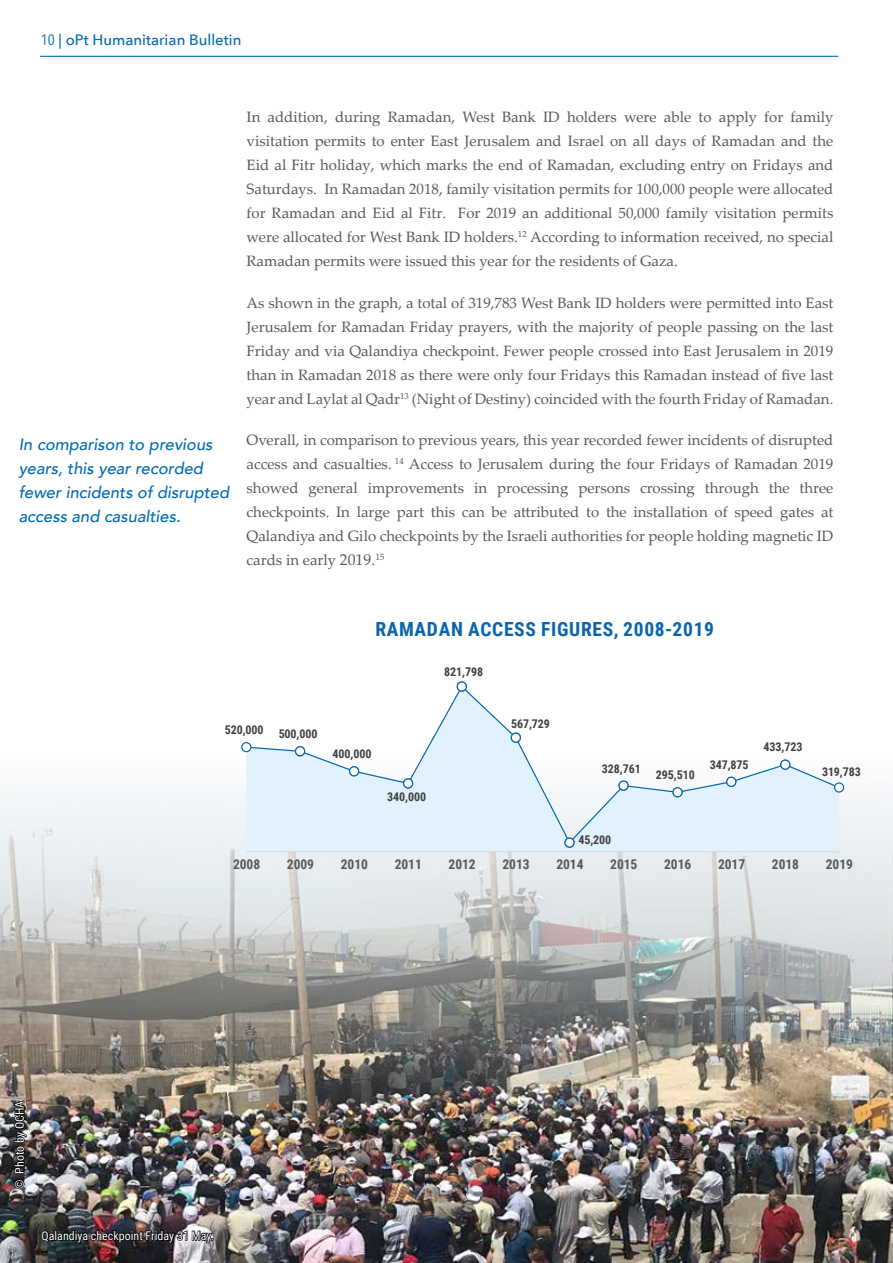
<style>
.page{position:relative;width:893px;height:1263px;background:#fff}
.page>*{position:absolute;margin:0;border:0;box-sizing:border-box;transform-origin:0 0}
.t1{font:700 19.5px "Roboto Condensed";letter-spacing:.035em;color:#0965ae}
.t2{font:italic 500 16.5px/24px "Avenir";color:#036cb6}
.t3{font:15px/24px "Palatino Linotype";color:#58595b;text-align:justify}
.t4{font:500 15px "Avenir Next";color:#036cb6}
.t5{font:700 13.5px "Roboto Condensed";letter-spacing:-.005em;color:#595959}
.t6{font:700 12px "Roboto Condensed";letter-spacing:-.005em;color:#404040}
.t7{font:12px "Roboto Condensed";color:#fff}
.s1{font-family:"Avenir Next Condensed";font-weight:400}
.s2{font-size:15.75px}
</style>
<div class="page">
<hr style="left:40px;top:56px;width:798px;height:1px;background:#036cb6">
<img style="left:0;top:795px;width:893px;height:468px">
<hr style="left:246px;top:851px;width:593px;height:1px;background:#d9d9d9">
<svg style="left:241px;top:681px;width:604px;height:167px"></svg>
<svg style="left:13px;top:1099px;width:15px;height:91px"></svg>
<img style="left:40px;top:1223px;width:175px;height:21px">
<p class="t4" style="left:41px;top:27px;width:202px"><span class="s1">10</span> | oPt Humanitarian Bulletin</p>
<p class="t2" style="left:19px;top:433px;width:212px">In comparison to previous years, this year recorded fewer incidents of disrupted access and casualties.</p>
<p class="t3" style="left:247px;top:104px;width:588px">In addition, during Ramadan, West Bank ID holders were able to apply for family visitation permits to enter East Jerusalem and Israel on all days of Ramadan and the Eid al Fitr holiday, which marks the end of Ramadan, excluding entry on Fridays and Saturdays. In Ramadan 2018, family visitation permits for 100,000 people were allocated for Ramadan and Eid al Fitr. For 2019 an additional 50,000 family visitation permits were allocated for West Bank ID holders.<sup>12</sup> According to information received, no special Ramadan permits were issued this year for the residents of Gaza.</p>
<p class="t3" style="left:247px;top:290px;width:588px">As shown in the graph, a total of 319,783 West Bank ID holders were permitted into East Jerusalem for Ramadan Friday prayers, with the majority of people passing on the last Friday and via Qalandiya checkpoint. Fewer people crossed into East Jerusalem in 2019 than in Ramadan 2018 as there were only four Fridays this Ramadan instead of five last year and Laylat al Qadr<sup>13</sup> (Night of Destiny) coincided with the fourth Friday of Ramadan.</p>
<p class="t3" style="left:247px;top:428px;width:588px">Overall, in comparison to previous years, this year recorded fewer incidents of disrupted access and casualties. <sup>14</sup> Access to Jerusalem during the four Fridays of Ramadan 2019 showed general improvements in processing persons crossing through the three checkpoints. In large part this can be attributed to the installation of speed gates at Qalandiya and Gilo checkpoints by the Israeli authorities for people holding magnetic ID cards in early <span class="s2">2019.</span><sup>15</sup></p>
<h1 class="t1" style="left:375px;top:616px;width:340px">RAMADAN ACCESS FIGURES, 2008-2019</h1>
<p class="t6" style="left:444px;top:664px;width:40px">821,798</p>
<p class="t6" style="left:225px;top:723px;width:94px">520,000 500,000</p>
<p class="t6" style="left:333px;top:746px;width:40px">400,000</p>
<p class="t6" style="left:387px;top:789px;width:40px">340,000</p>
<p class="t6" style="left:511px;top:715px;width:40px">567,729</p>
<p class="t6" style="left:602px;top:760px;width:40px">328,761</p>
<p class="t6" style="left:656px;top:767px;width:40px">295,510</p>
<p class="t6" style="left:710px;top:756px;width:40px">347,875</p>
<p class="t6" style="left:764px;top:739px;width:40px">433,723</p>
<p class="t6" style="left:822px;top:763px;width:40px">319,783</p>
<p class="t6" style="left:578px;top:832px;width:34px">45,200</p>
<p class="t5" style="left:233px;top:854px;width:29px">2008</p>
<p class="t5" style="left:287px;top:854px;width:29px">2009</p>
<p class="t5" style="left:341px;top:854px;width:29px">2010</p>
<p class="t5" style="left:395px;top:854px;width:29px">2011</p>
<p class="t5" style="left:449px;top:854px;width:29px">2012</p>
<p class="t5" style="left:502px;top:854px;width:29px">2013</p>
<p class="t5" style="left:556px;top:854px;width:29px">2014</p>
<p class="t5" style="left:610px;top:854px;width:29px">2015</p>
<p class="t5" style="left:664px;top:854px;width:29px">2016</p>
<p class="t5" style="left:718px;top:854px;width:29px">2017</p>
<p class="t5" style="left:772px;top:854px;width:29px">2018</p>
<p class="t5" style="left:826px;top:854px;width:29px">2019</p>
<p class="t7" style="left:11px;top:1188px;width:89px;rotate:-90deg">© Photo by OCHA</p>
<p class="t7" style="left:42px;top:1227px;width:174px">Qalandiya checkpoint Friday 31 May.</p>
</div>
